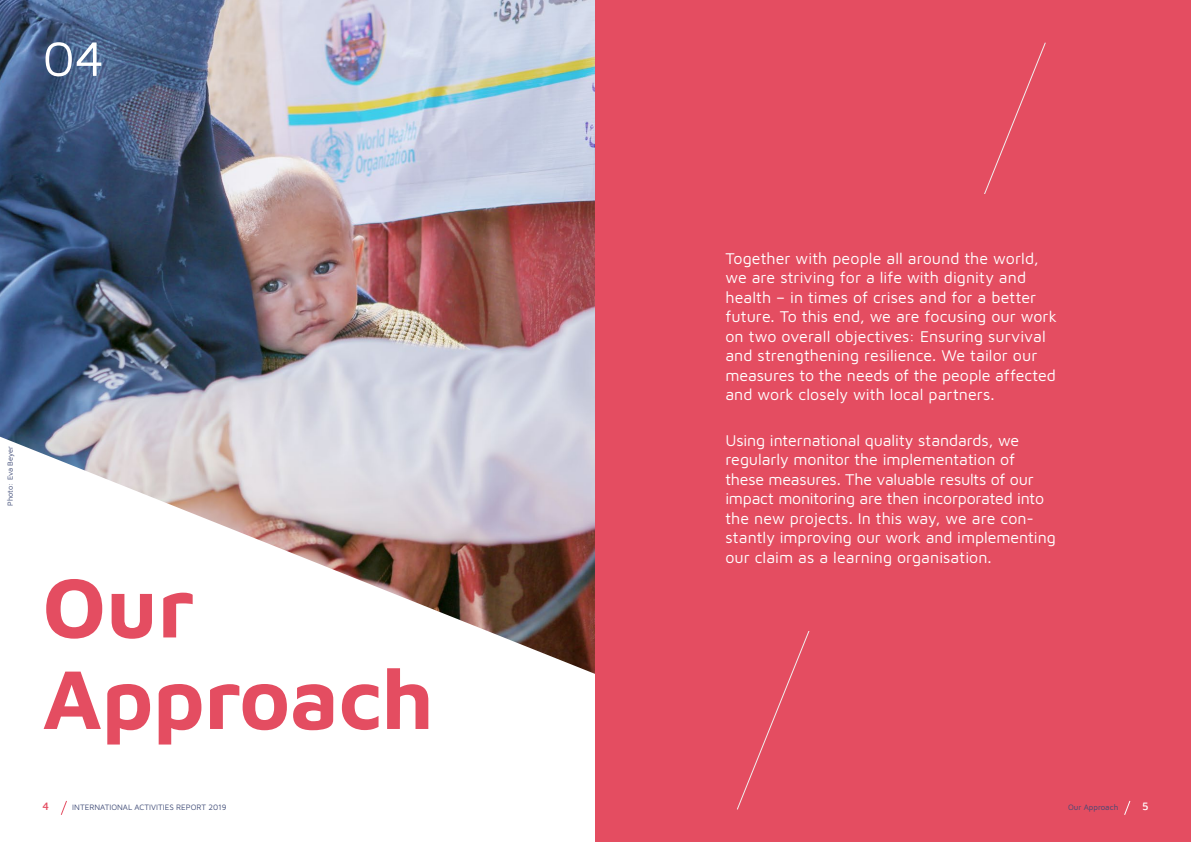
<style>
.page{position:relative;width:1191px;height:842px;background:#fff}
.page>*{position:absolute;margin:0;border:0;box-sizing:border-box;transform-origin:0 0}
.t1{font:700 86px/91.5px "Maven Pro";letter-spacing:-.005em;color:#e44d61}
.t2{font:50px "Maven Pro";color:#fff}
.t3{font:16px/19.5px "Maven Pro";color:#fff}
.t4{font:500 11px "Maven Pro";color:#e44d61}
.t5{font:500 11px "Maven Pro";color:#fff}
.t6{font:8px "Maven Pro";color:#3d4975}
.t7{font:7.5px "Maven Pro";color:#3d4975}
</style>
<div class="page">
<img style="left:0;top:0;width:595px;height:437px">
<svg style="left:1px;top:437px;width:594px;height:378px"></svg>
<div style="left:595px;top:0;width:596px;height:842px;background:#e44d61"></div>
<svg style="left:61px;top:800px;width:6px;height:15px"></svg>
<svg style="left:1124px;top:800px;width:6px;height:15px"></svg>
<h2 class="t2" style="left:43px;top:24px;width:63px">04</h2>
<p class="t7" style="left:5px;top:506px;width:61px;rotate:-90deg">Photo: Eva Beyer</p>
<h1 class="t1" style="left:43px;top:556px;width:393px">Our<br>Approach</h1>
<p class="t3" style="left:725px;top:247px;width:333px">Together with people all around the world, we are striving for a life with dignity and health – in times of crises and for a better future. To this end, we are focusing our work on two overall objectives: Ensuring survival and strengthening resilience. We tailor our measures to the needs of the people affected and work closely with local partners.</p>
<p class="t3" style="left:725px;top:429px;width:332px">Using international quality standards, we regularly monitor the implementation of these measures. The valuable results of our impact monitoring are then incorporated into the new projects. In this way, we are con&shy;stantly improving our work and implementing our claim as a learning organisation.</p>
<p class="t4" style="left:43px;top:798px;width:8px">4</p>
<p class="t6" style="left:72px;top:801px;width:156px">INTERNATIONAL ACTIVITIES REPORT 2019</p>
<p class="t6" style="left:1068px;top:801px;width:52px">Our Approach</p>
<p class="t5" style="left:1142px;top:798px;width:8px">5</p>
</div>
